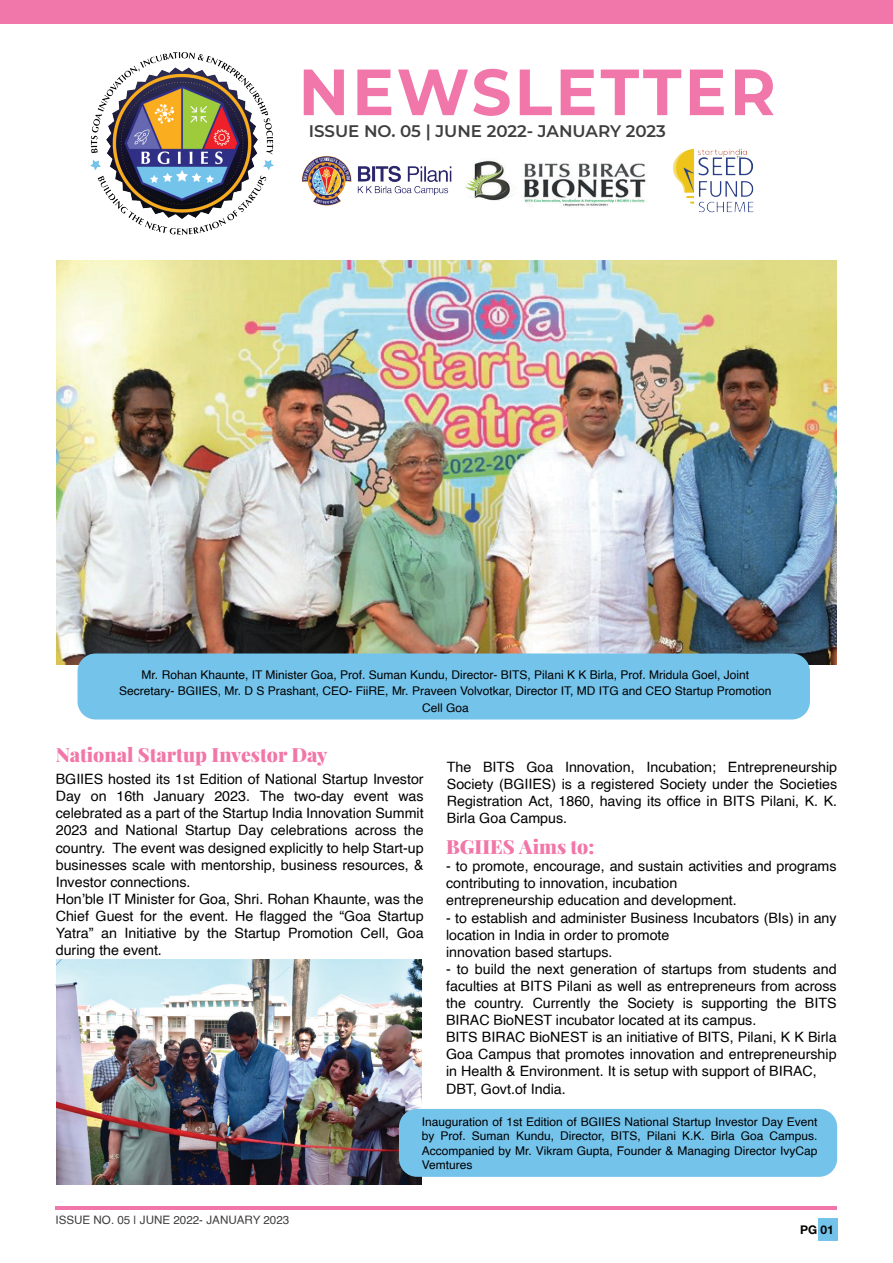
<style>
.page{position:relative;width:893px;height:1263px;background:#fff}
.page>*{position:absolute;margin:0;border:0;box-sizing:border-box;transform-origin:0 0}
.t1{font:700 65.1px "Montserrat";letter-spacing:.05em;color:#f177aa;scale:.96 1}
.t2{font:900 19.5px "Playfair Display";color:#f177a9}
.t3{font:600 16.65px "Montserrat";color:#3e3e3f}
.t4{font:14.25px/17.1px "Helvetica";color:#000001}
.t5{font:12px/14.4px "Helvetica";color:#000001;text-align:center}
.t6{font:700 12px "Helvetica Neue LT Std";color:#040503}
.t7{font:11.7px "Helvetica";color:#3e3e3f}
</style>
<div class="page">
<div style="left:0;top:0;width:893px;height:24px;background:#f177aa"></div>
<img style="left:56px;top:260px;width:781px;height:404px">
<img style="left:90px;top:52px;width:184px;height:183px">
<img style="left:465px;top:160px;width:69px;height:33px">
<svg style="left:474px;top:193px;width:60px;height:10px"></svg>
<img style="left:534px;top:148px;width:220px;height:65px">
<img style="left:301px;top:155px;width:151px;height:51px">
<div style="left:77px;top:653px;width:733px;height:66px;background:#74c3eb;border-radius:18px"></div>
<img style="left:57px;top:960px;width:365px;height:225px">
<hr style="left:55px;top:1206px;width:782px;height:3px;background:#f177aa">
<div style="left:818px;top:1218px;width:20px;height:23px;background:#74c3eb"></div>
<div style="left:399px;top:1109px;width:438px;height:68px;background:#74c3eb;border-radius:18px"></div>
<h1 class="t1" style="left:299px;top:45px;width:498px">NEWSLETTER</h1>
<p class="t3" style="left:309px;top:120px;width:359px">ISSUE NO. 05 | JUNE 2022- JANUARY 2023</p>
<p class="t5" style="left:119px;top:667px;width:654px;line-height:16.5px">Mr. Rohan Khaunte, IT Minister Goa, Prof. Suman Kundu, Director- BITS, Pilani K K Birla, Prof. Mridula Goel, Joint<br>Secretary- BGIIES, Mr. D S Prashant, CEO- FiiRE, Mr. Praveen Volvotkar, Director IT, MD ITG and CEO Startup Promotion<br>Cell Goa</p>
<h2 class="t2" style="left:56px;top:742px;width:273px">National Startup Investor Day</h2>
<p class="t4" style="left:56px;top:771px;width:369px">BGIIES hosted its 1st Edition of National Startup Investor Day on 16th January 2023. The two-day event was celebrated as a part of the Startup India Innovation Summit 2023 and National Startup Day celebrations across the country. The event was designed explicitly to help Start-up businesses scale with mentorship, business resources, &amp; Investor connections.<br>Hon’ble IT Minister for Goa, Shri. Rohan Khaunte, was the Chief Guest for the event. He flagged the “Goa Startup Yatra” an Initiative by the Startup Promotion Cell, Goa during the event.</p>
<p class="t4" style="left:447px;top:759px;width:392px;text-align:justify">The BITS Goa Innovation, Incubation; Entrepreneurship Society (BGIIES) is a registered Society under the Societies Registration Act, 1860, having its office in BITS Pilani, K. K.<br>Birla Goa Campus.</p>
<h2 class="t2" style="left:446px;top:834px;width:150px">BGIIES Aims to:</h2>
<p class="t4" style="left:446px;top:858px;width:392px">- to promote, encourage, and sustain activities and programs contributing to innovation, incubation<br>entrepreneurship education and development.</p>
<p class="t4" style="left:446px;top:909px;width:392px">- to establish and administer Business Incubators (BIs) in any location in India in order to promote<br>innovation based startups.</p>
<p class="t4" style="left:446px;top:961px;width:392px">- to build the next generation of startups from students and faculties at BITS Pilani as well as entrepreneurs from across the country. Currently the Society is supporting the BITS BIRAC BioNEST incubator located at its campus.<br>BITS BIRAC BioNEST is an initiative of BITS, Pilani, K K Birla Goa Campus that promotes innovation and entrepreneurship in Health &amp; Environment. It is setup with support of BIRAC, DBT, Govt.of India.</p>
<p class="t7" style="left:55px;top:1211px;width:235px">ISSUE NO. 05 | JUNE 2022- JANUARY 2023</p>
<p class="t5" style="left:422px;top:1115px;width:397px;text-align:justify">Inauguration of 1st Edition of BGIIES National Startup Investor Day Event by Prof. Suman Kundu, Director, BITS, Pilani K.K. Birla Goa Campus.<br>Accompanied by Mr. Vikram Gupta, Founder &amp; Managing Director IvyCap Vemtures</p>
<p class="t6" style="left:800px;top:1222px;width:35px">PG 01</p>
</div>
